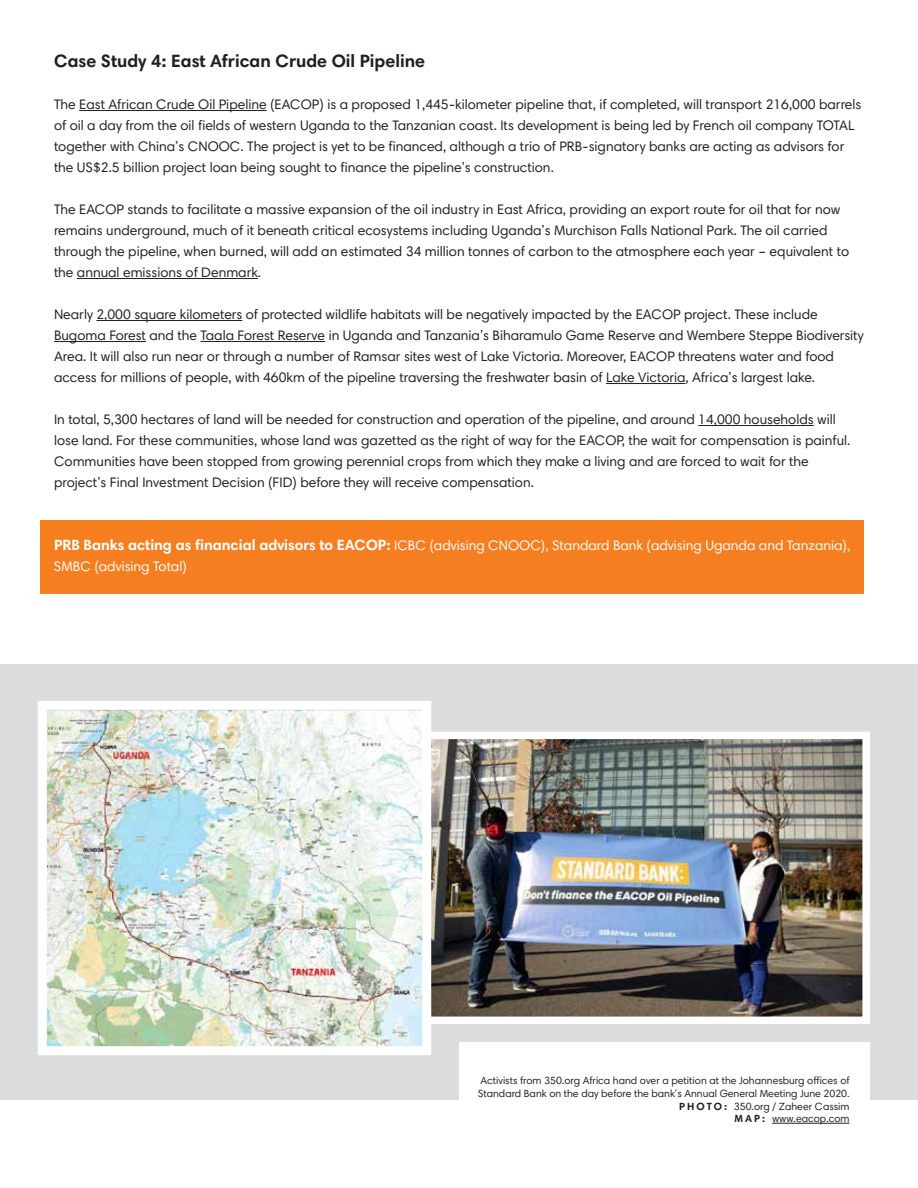
<style>
.page{position:relative;width:918px;height:1188px;background:#fff}
.page>*{position:absolute;margin:0;border:0;box-sizing:border-box;transform-origin:0 0}
.t1{font:700 18px "Harmonia Sans Std";color:#231f20}
.t2{font:13.8px/21px "Harmonia Sans Std";color:#231f20}
.t3{font:13.8px/21px "Harmonia Sans Std";color:#fff}
.t4{font:10.5px/12.6px "Harmonia Sans Std";color:#231f20;text-align:right}
.s1{font-weight:700;font-size:15px}
.s2{font-weight:700}
</style>
<div class="page">
<div style="left:40px;top:521px;width:824px;height:73px;background:#f57e20"></div>
<hr style="left:79px;top:110px;width:188px;height:1px;background:#231f20">
<hr style="left:77px;top:278px;width:181px;height:1px;background:#231f20">
<hr style="left:97px;top:320px;width:145px;height:1px;background:#231f20">
<hr style="left:54px;top:341px;width:92px;height:1px;background:#231f20">
<hr style="left:200px;top:341px;width:125px;height:1px;background:#231f20">
<hr style="left:606px;top:383px;width:80px;height:1px;background:#231f20">
<hr style="left:698px;top:425px;width:116px;height:1px;background:#231f20">
<div style="left:0;top:664px;width:918px;height:435px;background:#dcddde"></div>
<img style="left:436px;top:732px;width:434px;height:292px">
<img style="left:38px;top:701px;width:398px;height:354px">
<div style="left:459px;top:1042px;width:411px;height:115px;background:#fff"></div>
<hr style="left:772px;top:1123px;width:78px;height:1px;background:#231f20">
<h1 class="t1" style="left:54px;top:50px;width:373px">Case Study 4: East African Crude Oil Pipeline</h1>
<p class="t2" style="left:54px;top:94px;width:809px">The East African Crude Oil Pipeline (EACOP) is a proposed 1,445-kilometer pipeline that, if completed, will transport 216,000 barrels of oil a day from the oil fields of western Uganda to the Tanzanian coast. Its development is being led by French oil company TOTAL together with China’s CNOOC. The project is yet to be financed, although a trio of PRB-signatory banks are acting as advisors for the US$2.5 billion project loan being sought to finance the pipeline’s construction.</p>
<p class="t2" style="left:54px;top:199px;width:797px">The EACOP stands to facilitate a massive expansion of the oil industry in East Africa, providing an export route for oil that for now remains underground, much of it beneath critical ecosystems including Uganda’s Murchison Falls National Park. The oil carried through the pipeline, when burned, will add an estimated 34 million tonnes of carbon to the atmosphere each year – equivalent to the annual emissions of Denmark.</p>
<p class="t2" style="left:54px;top:304px;width:811px">Nearly 2,000 square kilometers of protected wildlife habitats will be negatively impacted by the EACOP project. These include Bugoma Forest and the Taala Forest Reserve in Uganda and Tanzania’s Biharamulo Game Reserve and Wembere Steppe Biodiversity Area. It will also run near or through a number of Ramsar sites west of Lake Victoria. Moreover, EACOP threatens water and food access for millions of people, with 460km of the pipeline traversing the freshwater basin of Lake Victoria, Africa’s largest lake.</p>
<p class="t2" style="left:54px;top:409px;width:798px">In total, 5,300 hectares of land will be needed for construction and operation of the pipeline, and around 14,000 households will lose land. For these communities, whose land was gazetted as the right of way for the EACOP, the wait for compensation is painful.<br>Communities have been stopped from growing perennial crops from which they make a living and are forced to wait for the project’s Final Investment Decision (FID) before they will receive compensation.</p>
<p class="t3" style="left:54px;top:535px;width:798px"><span class="s1">PRB Banks acting as financial advisors to EACOP:</span> ICBC (advising CNOOC), Standard Bank (advising Uganda and Tanzania),<br>SMBC (advising Total)</p>
<p class="t4" style="left:478px;top:1074px;width:373px">Activists from 350.org Africa hand over a petition at the Johannesburg offices of Standard Bank on the day before the bank’s Annual General Meeting June 2020.<br><span class="s2">P H O T O :</span> 350.org / Zaheer Cassim<br><span class="s2">M A P :</span> www.eacop.com</p>
</div>
